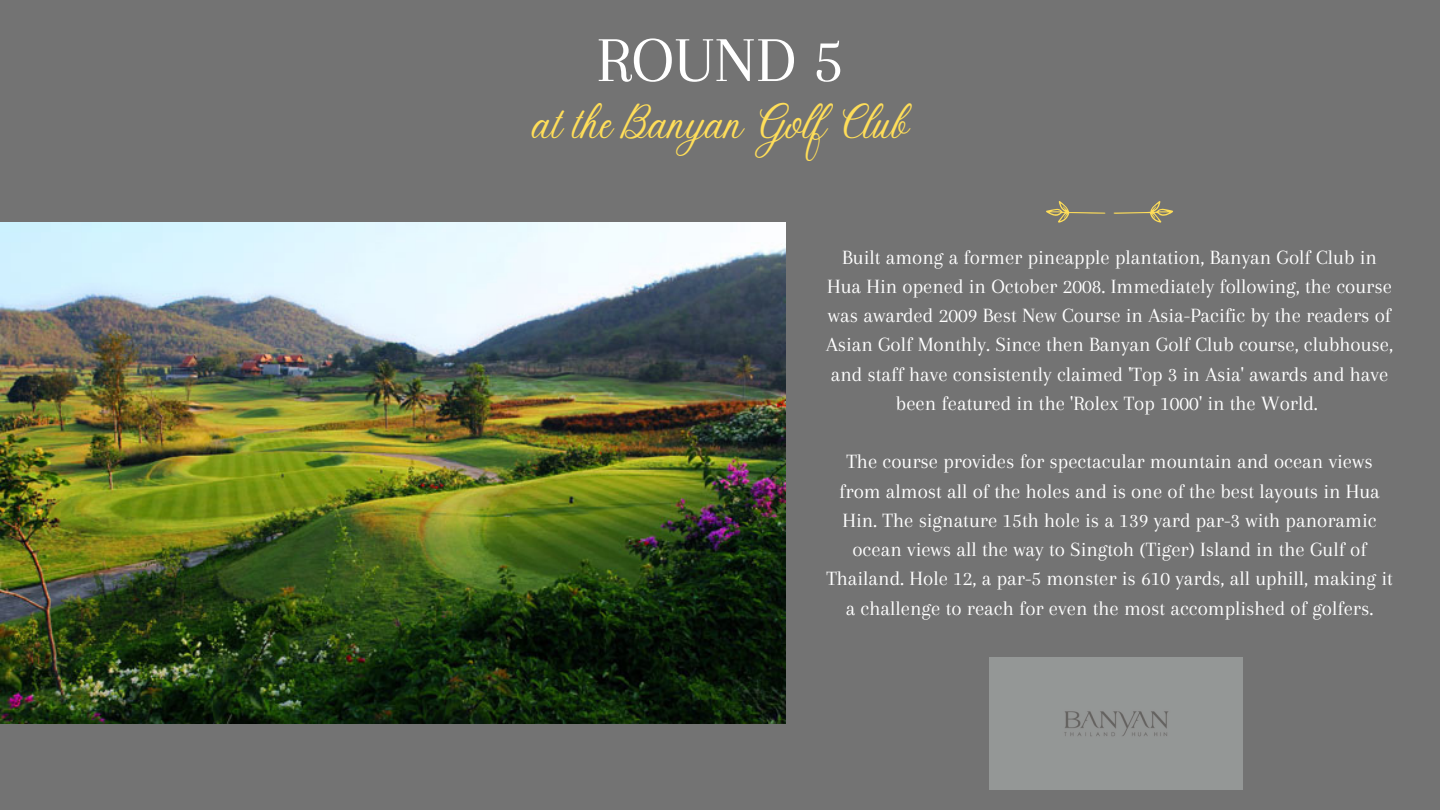
<style>
.page{position:relative;width:1440px;height:810px;background:#737373}
.page>*{position:absolute;margin:0;border:0;box-sizing:border-box;transform-origin:0 0}
.t1{font:66.3px "Arapey";color:#fff}
.t2{font:49px "Stoic";color:#ffde59}
.t3{font:21px/29.2px "Arapey";color:#fff;text-align:center}
</style>
<div class="page">
<svg style="left:1114px;top:201px;width:59px;height:22px"></svg>
<svg style="left:1046px;top:201px;width:60px;height:22px"></svg>
<img style="left:0;top:223px;width:786px;height:501px">
<div style="left:990px;top:657px;width:253px;height:132px;background:#949796"></div>
<p class="t1" style="left:596px;top:23px;width:249px">ROUND 5</p>
<p class="t2" style="left:532px;top:99px;width:378px">at the Banyan Golf Club</p>
<p class="t3" style="left:826px;top:242px;width:569px">Built among a former pineapple plantation, Banyan Golf Club in Hua Hin opened in October 2008. Immediately following, the course was awarded 2009 Best New Course in Asia-Pacific by the readers of Asian Golf Monthly. Since then Banyan Golf Club course, clubhouse, and staff have consistently claimed 'Top 3 in Asia' awards and have been featured in the 'Rolex Top 1000' in the World.</p>
<p class="t3" style="left:826px;top:447px;width:568px">The course provides for spectacular mountain and ocean views from almost all of the holes and is one of the best layouts in Hua Hin. The signature 15th hole is a 139 yard par-3 with panoramic ocean views all the way to Singtoh (Tiger) Island in the Gulf of Thailand. Hole 12, a par-5 monster is 610 yards, all uphill, making it a challenge to reach for even the most accomplished of golfers.</p>
</div>
